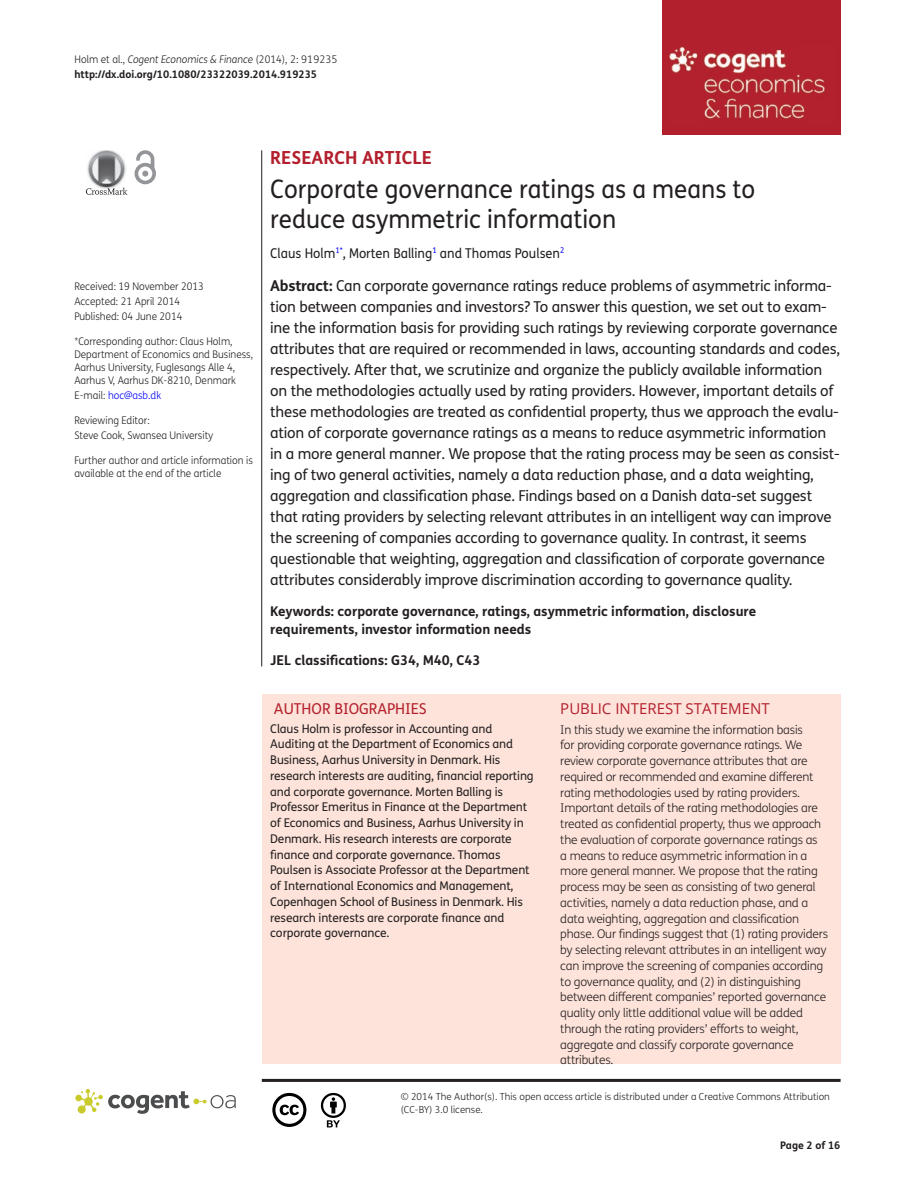
<style>
.page{position:relative;width:915px;height:1191px;background:#fff}
.page>*{position:absolute;margin:0;border:0;box-sizing:border-box;transform-origin:0 0}
.t1{font:25.5px/30px "FS Me Pro";color:#231f20;scale:.95 1}
.t2{font:700 18px "FS Me Pro";color:#b3202d}
.t3{font:15px/21px "FS Me Pro";letter-spacing:-.015em;color:#231f20}
.t4{font:15px "Open Sans";color:#b3202d}
.t5{font:15px "FS Me Pro";color:#b3202d}
.t6{font:700 13.5px/18px "FS Me Pro";color:#231f20}
.t7{font:13.5px "FS Me Pro";color:#231f20;scale:.95 1}
.t8{font:300 12px/15.8px "FS Me Pro";letter-spacing:-.015em;color:#231f20}
.t9{font:12px/15.8px "FS Me Pro";letter-spacing:-.01em;color:#231f20}
.t10{font:300 10.5px/12.8px "FS Me Pro";color:#231f20;scale:.95 1}
.t11{font:700 10.5px/15px "FS Me Pro";color:#231f20}
.t12{font:300 10.5px "FS Me Pro";color:#00f;scale:.95 1}
.t13{font:300 9.75px/12.8px "FS Me Pro";color:#231f20}
.s1{font-weight:300}
.s2{font-weight:300;font-style:italic}
.s3{color:#231f20}
.s4{font-weight:700}
</style>
<div class="page">
<div style="left:661px;top:0;width:179px;height:134px;background:#b3202d"></div>
<img style="left:669px;top:46px;width:156px;height:73px">
<img style="left:87px;top:150px;width:40px;height:38px">
<svg style="left:86px;top:188px;width:41px;height:7px"></svg>
<svg style="left:134px;top:150px;width:22px;height:34px"></svg>
<hr style="left:261px;top:150px;width:1px;height:516px;background:#231f20">
<div style="left:261px;top:694px;width:579px;height:369px;background:#fde3da"></div>
<hr style="left:262px;top:1078px;width:578px;height:3px;background:#231f20">
<svg style="left:75px;top:1089px;width:161px;height:24px"></svg>
<svg style="left:272px;top:1093px;width:34px;height:34px"></svg>
<svg style="left:321px;top:1093px;width:25px;height:34px"></svg>
<p class="t11" style="left:74px;top:51px;width:264px"><span class="s1">Holm et al.,</span> <span class="s2">Cogent Economics &amp; Finance</span> <span class="s1">(2014), 2: 919235 </span>http://dx.doi.org/10.1080/23322039.2014.919235</p>
<p class="t10" style="left:74px;top:279px;width:138px;line-height:14.9px">Received: 19 November 2013<br>Accepted: 21 April 2014<br>Published: 04 June 2014</p>
<p class="t10" style="left:74px;top:335px;width:189px">*Corresponding author: Claus Holm, Department of Economics and Business, Aarhus University, Fuglesangs Alle 4, Aarhus V, Aarhus DK-8210, Denmark</p>
<p class="t12" style="left:74px;top:388px;width:93px"><span class="s3">E-mail:</span> hoc@asb.dk</p>
<p class="t10" style="left:74px;top:413px;width:147px;line-height:14.9px">Reviewing Editor:<br>Steve Cook, Swansea University</p>
<p class="t10" style="left:74px;top:454px;width:189px">Further author and article information is available at the end of the article</p>
<p class="t2" style="left:270px;top:143px;width:163px">Research Article</p>
<h1 class="t1" style="left:270px;top:174px;width:512px">Corporate governance ratings as a means to reduce asymmetric information</h1>
<p class="t7" style="left:270px;top:243px;width:311px">Claus Holm<sup>1*</sup>, Morten Balling<sup>1</sup> and Thomas Poulsen<sup>2</sup></p>
<p class="t3" style="left:270px;top:275px;width:571px"><span class="s4">Abstract:</span> Can corporate governance ratings reduce problems of asymmetric informa&shy;tion between companies and investors? To answer this question, we set out to exam&shy;ine the information basis for providing such ratings by reviewing corporate governance attributes that are required or recommended in laws, accounting standards and codes, respectively. After that, we scrutinize and organize the publicly available information on the methodologies actually used by rating providers. However, important details of these methodologies are treated as confidential property, thus we approach the evalu&shy;ation of corporate governance ratings as a means to reduce asymmetric information in a more general manner. We propose that the rating process may be seen as consist&shy;ing of two general activities, namely a data reduction phase, and a data weighting, aggregation and classification phase. Findings based on a Danish data-set suggest that rating providers by selecting relevant attributes in an intelligent way can improve the screening of companies according to governance quality. In contrast, it seems questionable that weighting, aggregation and classification of corporate governance attributes considerably improve discrimination according to governance quality.</p>
<p class="t6" style="left:270px;top:602px;width:487px">Keywords: corporate governance, ratings, asymmetric information, disclosure requirements, investor information needs</p>
<p class="t6" style="left:270px;top:650px;width:212px">JEL classifications: G34, M40, C43</p>
<p class="t5" style="left:274px;top:698px;width:154px">AUTHOR BIOGRAPHIES</p>
<p class="t4" style="left:560px;top:698px;width:211px">PUBLIC I NTEREST STATEMENT</p>
<p class="t8" style="left:560px;top:721px;width:269px">In this study we examine the information basis<br>for providing corporate governance ratings. We review corporate governance attributes that are required or recommended and examine different rating methodologies used by rating providers.<br>Important details of the rating methodologies are treated as confidential property, thus we approach the evaluation of corporate governance ratings as<br>a means to reduce asymmetric information in a more general manner. We propose that the rating process may be seen as consisting of two general activities, namely a data reduction phase, and a data weighting, aggregation and classification phase. Our findings suggest that (1) rating providers by selecting relevant attributes in an intelligent way can improve the screening of companies according to governance quality, and (2) in distinguishing between different companies’ reported governance quality only little additional value will be added through the rating providers’ efforts to weight, aggregate and classify corporate governance attributes.</p>
<p class="t9" style="left:270px;top:720px;width:265px">Claus Holm is professor in Accounting and Auditing at the Department of Economics and Business, Aarhus University in Denmark. His research interests are auditing, financial reporting and corporate governance. Morten Balling is Professor Emeritus in Finance at the Department of Economics and Business, Aarhus University in Denmark. His research interests are corporate finance and corporate governance. Thomas Poulsen is Associate Professor at the Department of International Economics and Management, Copenhagen School of Business in Denmark. His research interests are corporate finance and corporate governance.</p>
<p class="t13" style="left:400px;top:1090px;width:430px">© 2014 The Author(s). This open access article is distributed under a Creative Commons Attribution (CC-BY) 3.0 license.</p>
<p class="t11" style="left:780px;top:1137px;width:62px">Page 2 of 16</p>
</div>
